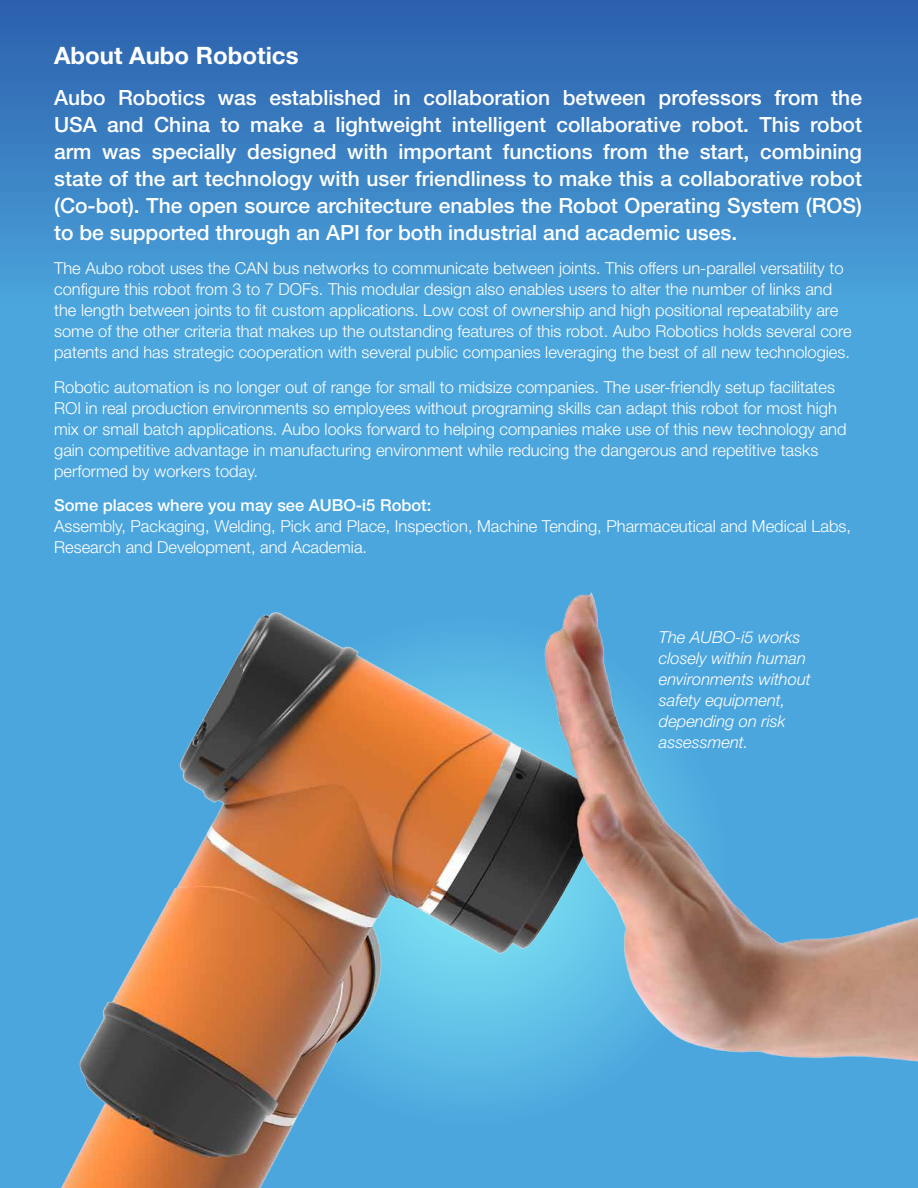
<style>
.page{position:relative;width:918px;height:1188px;background:#fff}
.page>*{position:absolute;margin:0;border:0;box-sizing:border-box;transform-origin:0 0}
.t1{font:700 24px "Helvetica Neue";color:#fff}
.t2{font:500 21px/27px "Helvetica Neue";color:#fff;text-align:justify}
.t3{font:300 16.5px/21px "Helvetica Neue";color:#fff}
.t4{font:italic 300 16.5px/21px "Helvetica Neue";color:#fff}
.t5{font:500 16.5px "Helvetica Neue";color:#fff}
</style>
<div class="page">
<svg style="left:0;top:0;width:918px;height:526px;background:#4190ce"></svg>
<img style="left:0;top:526px;width:918px;height:662px">
<h1 class="t1" style="left:54px;top:41px;width:246px">About Aubo Robotics</h1>
<p class="t2" style="left:54px;top:83px;width:809px">Aubo Robotics was established in collaboration between professors from the USA and China to make a lightweight intelligent collaborative robot. This robot arm was specially designed with important functions from the start, combining state of the art technology with user friendliness to make this a collaborative robot (Co-bot). The open source architecture enables the Robot Operating System (ROS) to be supported through an API for both industrial and academic uses.</p>
<p class="t3" style="left:54px;top:257px;width:799px">The Aubo robot uses the CAN bus networks to communicate between joints. This offers un-parallel versatility to configure this robot from 3 to 7 DOFs. This modular design also enables users to alter the number of links and the length between joints to fit custom applications. Low cost of ownership and high positional repeatability are some of the other criteria that makes up the outstanding features of this robot. Aubo Robotics holds several core patents and has strategic cooperation with several public companies leveraging the best of all new technologies.</p>
<p class="t3" style="left:54px;top:376px;width:794px">Robotic automation is no longer out of range for small to midsize companies. The user-friendly setup facilitates ROI in real production environments so employees without programing skills can adapt this robot for most high mix or small batch applications. Aubo looks forward to helping companies make use of this new technology and gain competitive advantage in manufacturing environment while reducing the dangerous and repetitive tasks performed by workers today.</p>
<p class="t5" style="left:54px;top:495px;width:379px">Some places where you may see AUBO-i5 Robot:</p>
<p class="t3" style="left:54px;top:515px;width:798px">Assembly, Packaging, Welding, Pick and Place, Inspection, Machine Tending, Pharmaceutical and Medical Labs,<br>Research and Development, and Academia.</p>
<p class="t4" style="left:659px;top:627px;width:153px">The AUBO-i5 works closely within human environments without safety equipment, depending on risk assessment.</p>
</div>
